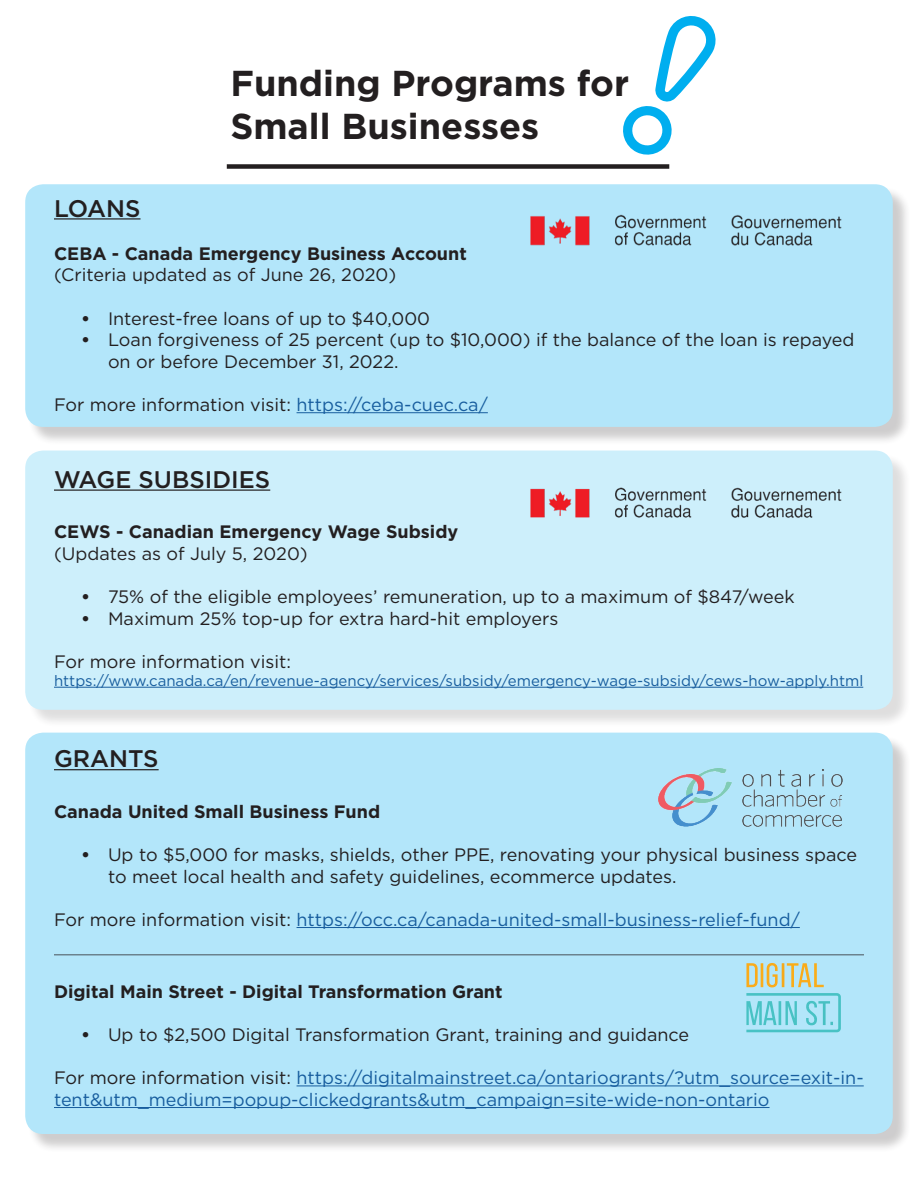
<style>
.page{position:relative;width:918px;height:1188px;background:#fff}
.page>*{position:absolute;margin:0;border:0;box-sizing:border-box;transform-origin:0 0}
.t1{font:700 36px "Gotham";color:#231f20}
.heading{font:500 24px "Gotham";color:#231f20}
.t2{font:18px/21.6px "Gotham";color:#231f20}
.t3{font:18px/21.6px "Gotham";color:#175d9e}
.t4{font:700 18px "Gotham";color:#231f20}
.t5{font:15px "Gotham";color:#175d9e}
.s1{font-weight:700}
.s2{color:#175d9e}
.s3{color:#231f20}
</style>
<div class="page">
<div style="left:27px;top:186px;width:884px;height:260px;background:#231f20;opacity:.75"></div>
<div style="left:25px;top:184px;width:868px;height:243px;background:#b3e6fa;border-radius:18px"></div>
<div style="left:27px;top:453px;width:884px;height:276px;background:#231f20;opacity:.75"></div>
<div style="left:25px;top:451px;width:868px;height:259px;background:#cdeffb;border-radius:18px"></div>
<div style="left:27px;top:735px;width:884px;height:418px;background:#231f20;opacity:.75"></div>
<div style="left:25px;top:733px;width:868px;height:401px;background:#b3e6fa;border-radius:18px"></div>
<hr style="left:54px;top:218px;width:87px;height:2px;background:#231f20">
<hr style="left:297px;top:412px;width:191px;height:1px;background:#175d9e">
<hr style="left:54px;top:490px;width:216px;height:1px;background:#231f20">
<hr style="left:54px;top:687px;width:809px;height:1px;background:#175d9e">
<svg style="left:623px;top:16px;width:93px;height:139px"></svg>
<div style="left:227px;top:164px;width:442px;height:5px;background:#231f20"></div>
<hr style="left:54px;top:769px;width:105px;height:1px;background:#231f20">
<hr style="left:297px;top:927px;width:503px;height:1px;background:#175d9e">
<hr style="left:297px;top:1085px;width:567px;height:1px;background:#175d9e">
<hr style="left:54px;top:1107px;width:716px;height:1px;background:#175d9e">
<hr style="left:54px;top:954px;width:810px;height:2px;background:#231f20">
<img style="left:531px;top:214px;width:311px;height:32px">
<img style="left:531px;top:487px;width:311px;height:31px">
<img style="left:658px;top:769px;width:184px;height:57px">
<svg style="left:746px;top:963px;width:95px;height:69px"></svg>
<p class="t1" style="left:230px;top:60px;width:400px">Funding Programs for</p>
<p class="t1" style="left:230px;top:103px;width:310px">Small Businesses</p>
<p class="heading" style="left:54px;top:192px;width:88px">LOANS</p>
<p class="t4" style="left:54px;top:241px;width:414px">CEBA - Canada Emergency Business Account</p>
<p class="t2" style="left:54px;top:264px;width:344px">(Criteria updated as of June 26, 2020)</p>
<p class="t2" style="left:81px;top:307px;width:351px"><span class="s1">•</span> Interest-free loans of up to $40,000</p>
<p class="t2" style="left:108px;top:329px;width:748px;text-indent:-27px"><span class="s1">•</span> Loan forgiveness of 25 percent (up to $10,000) if the balance of the loan is repayed on or before December 31, 2022.</p>
<p class="t2" style="left:54px;top:393px;width:435px">For more information visit: <span class="s2">https://ceba-cuec.ca/</span></p>
<p class="heading" style="left:54px;top:464px;width:218px">WAGE SUBSIDIES</p>
<p class="t4" style="left:54px;top:520px;width:406px">CEWS - Canadian Emergency Wage Subsidy</p>
<p class="t2" style="left:54px;top:542px;width:255px">(Updates as of July 5, 2020)</p>
<p class="t2" style="left:81px;top:585px;width:715px"><span class="s1">•</span> 75% of the eligible employees’ remuneration, up to a maximum of $847/week</p>
<p class="t2" style="left:81px;top:607px;width:479px"><span class="s1">•</span> Maximum 25% top-up for extra hard-hit employers</p>
<p class="t2" style="left:54px;top:650px;width:239px">For more information visit:</p>
<p class="t5" style="left:54px;top:671px;width:811px">https://www.canada.ca/en/revenue-agency/services/subsidy/emergency-wage-subsidy/cews-how-apply.html</p>
<p class="heading" style="left:54px;top:743px;width:106px">GRANTS</p>
<p class="t4" style="left:54px;top:799px;width:328px">Canada United Small Business Fund</p>
<p class="t2" style="left:108px;top:843px;width:751px;text-indent:-27px"><span class="s1">•</span> Up to $5,000 for masks, shields, other PPE, renovating your physical business space to meet local health and safety guidelines, ecommerce updates.</p>
<p class="t3" style="left:54px;top:908px;width:747px"><span class="s3">For more information visit:</span> https://occ.ca/canada-united-small-business-relief-fund/</p>
<p class="t4" style="left:54px;top:979px;width:450px">Digital Main Street - Digital Transformation Grant</p>
<p class="t2" style="left:81px;top:1023px;width:610px"><span class="s1">•</span> Up to $2,500 Digital Transformation Grant, training and guidance</p>
<p class="t3" style="left:54px;top:1067px;width:811px"><span class="s3">For more information visit:</span> https://digitalmainstreet.ca/ontariogrants/?utm_source=exit-in&shy;tent&amp;utm_medium=popup-clickedgrants&amp;utm_campaign=site-wide-non-ontario</p>
</div>
